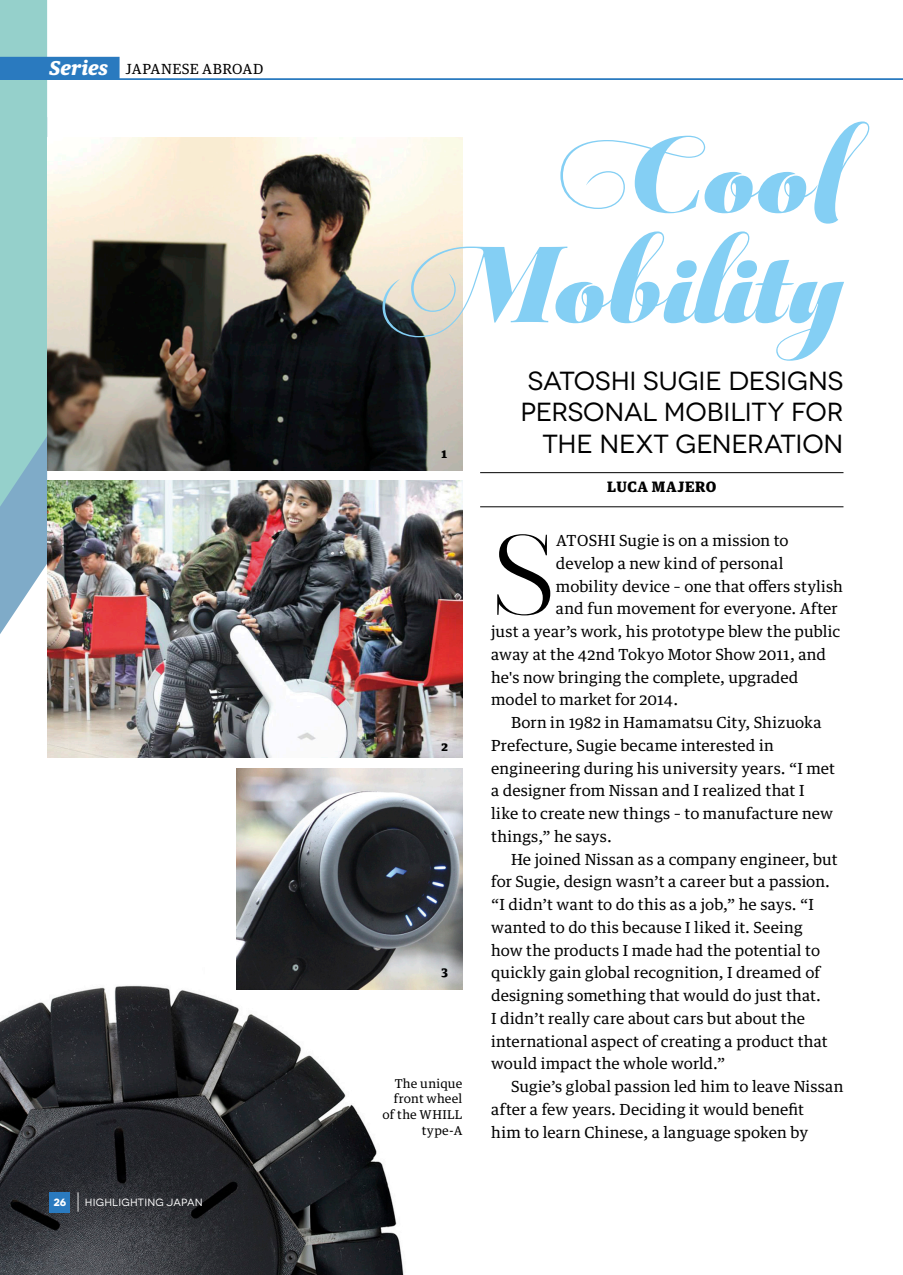
<style>
.page{position:relative;width:903px;height:1275px;background:#fff}
.page>*{position:absolute;margin:0;border:0;box-sizing:border-box;transform-origin:0 0}
.A6_caption{font:129.33px/109.9px "Aparo";color:#84cff4;text-align:right}
.A2_Body_Main{font:300 112.88px "Prumo Display";color:#000}
.A2_subhead_demibold{font:26.07px/31.5px "Novecentowide";letter-spacing:-.01em;color:#000;text-align:right}
.t1{font:300 22.75px "Novecentowide";color:#fff}
.A2_Body_Main-2{font:15.4px/22.8px "Guardian Text Egyp";letter-spacing:.005em;color:#000}
.A4_Byline{font:900 14.53px "Guardian Text Egyp";letter-spacing:.04em;color:#000}
.t2{font:14px "Guardian Text Egyp";letter-spacing:.025em;color:#000}
.A6_caption-2{font:12.25px/15.8px "Guardian Text Egyp";letter-spacing:.02em;color:#000;text-align:right}
.A6_caption-3{font:900 12.25px "Guardian Text Egyp";color:#000}
.t3{font:10.5px "Novecentowide";letter-spacing:.02em;color:#fff}
.t4{font:700 10.5px "Novecentowide";color:#fff}
.s1{font-weight:900;font-style:italic;font-size:19.25px;color:#fff}
</style>
<div class="page">
<img style="left:0;top:966px;width:410px;height:309px">
<img style="left:237px;top:768px;width:225px;height:221px">
<img style="left:47px;top:634px;width:415px;height:124px">
<div style="left:50px;top:1192px;width:20px;height:20px;background:#2a7abf"></div>
<svg style="left:0;top:0;width:903px;height:634px"></svg>
<p class="t2" style="left:50px;top:57px;width:215px"><span class="s1">Series</span> JAPANESE ABROAD</p>
<h3 class="t1" style="left:76px;top:1189px;width:7px">|</h3>
<p class="t4" style="left:53px;top:1196px;width:14px">26</p>
<p class="t3" style="left:85px;top:1196px;width:119px">HIGHLIGHTING JAPAN</p>
<p class="A6_caption" style="left:380px;top:118px;width:465px">Cool<br>Mobility</p>
<p class="A6_caption-3" style="left:441px;top:444px;width:7px">1</p>
<p class="A6_caption-3" style="left:441px;top:736px;width:8px">2</p>
<p class="A6_caption-3" style="left:441px;top:961px;width:8px">3</p>
<p class="A6_caption-2" style="left:382px;top:1074px;width:81px">The unique front wheel of the WHILL type-A</p>
<p class="A2_subhead_demibold" style="left:521px;top:365px;width:324px">SATOSHI SUGIE DESIGNS<br>PERSONAL MOBILITY FOR<br>THE NEXT GENERATION</p>
<p class="A4_Byline" style="left:607px;top:475px;width:111px">LUCA MAJERO</p>
<p class="A2_Body_Main" style="left:491px;top:509px;width:66px">S</p>
<p class="A2_Body_Main-2" style="left:556px;top:528px;width:234px">ATOSHI Sugie is on a mission to</p>
<p class="A2_Body_Main-2" style="left:556px;top:550px;width:229px">develop a new kind of personal</p>
<p class="A2_Body_Main-2" style="left:556px;top:573px;width:289px">mobility device – one that offers stylish</p>
<p class="A2_Body_Main-2" style="left:556px;top:596px;width:283px">and fun movement for everyone. After</p>
<p class="A2_Body_Main-2" style="left:491px;top:619px;width:350px">just a year’s work, his prototype blew the public</p>
<p class="A2_Body_Main-2" style="left:491px;top:641px;width:336px">away at the 42nd Tokyo Motor Show 2011, and</p>
<p class="A2_Body_Main-2" style="left:491px;top:664px;width:309px">he's now bringing the complete, upgraded</p>
<p class="A2_Body_Main-2" style="left:491px;top:687px;width:189px">model to market for 2014.</p>
<p class="A2_Body_Main-2" style="left:491px;top:710px;width:345px;text-indent:20px">Born in 1982 in Hamamatsu City, Shizuoka Prefecture, Sugie became interested in engineering during his university years. “I met a designer from Nissan and I realized that I like to create new things – to manufacture new things,” he says.</p>
<p class="A2_Body_Main-2" style="left:491px;top:846px;width:348px;text-indent:20px">He joined Nissan as a company engineer, but for Sugie, design wasn’t a career but a passion. “I didn’t want to do this as a job,” he says. “I wanted to do this because I liked it. Seeing how the products I made had the potential to quickly gain global recognition, I dreamed of designing something that would do just that.<br>I didn’t really care about cars but about the international aspect of creating a product that would impact the whole world.”</p>
<p class="A2_Body_Main-2" style="left:491px;top:1074px;width:354px;text-indent:20px">Sugie’s global passion led him to leave Nissan after a few years. Deciding it would benefit<br>him to learn Chinese, a language spoken by</p>
</div>
